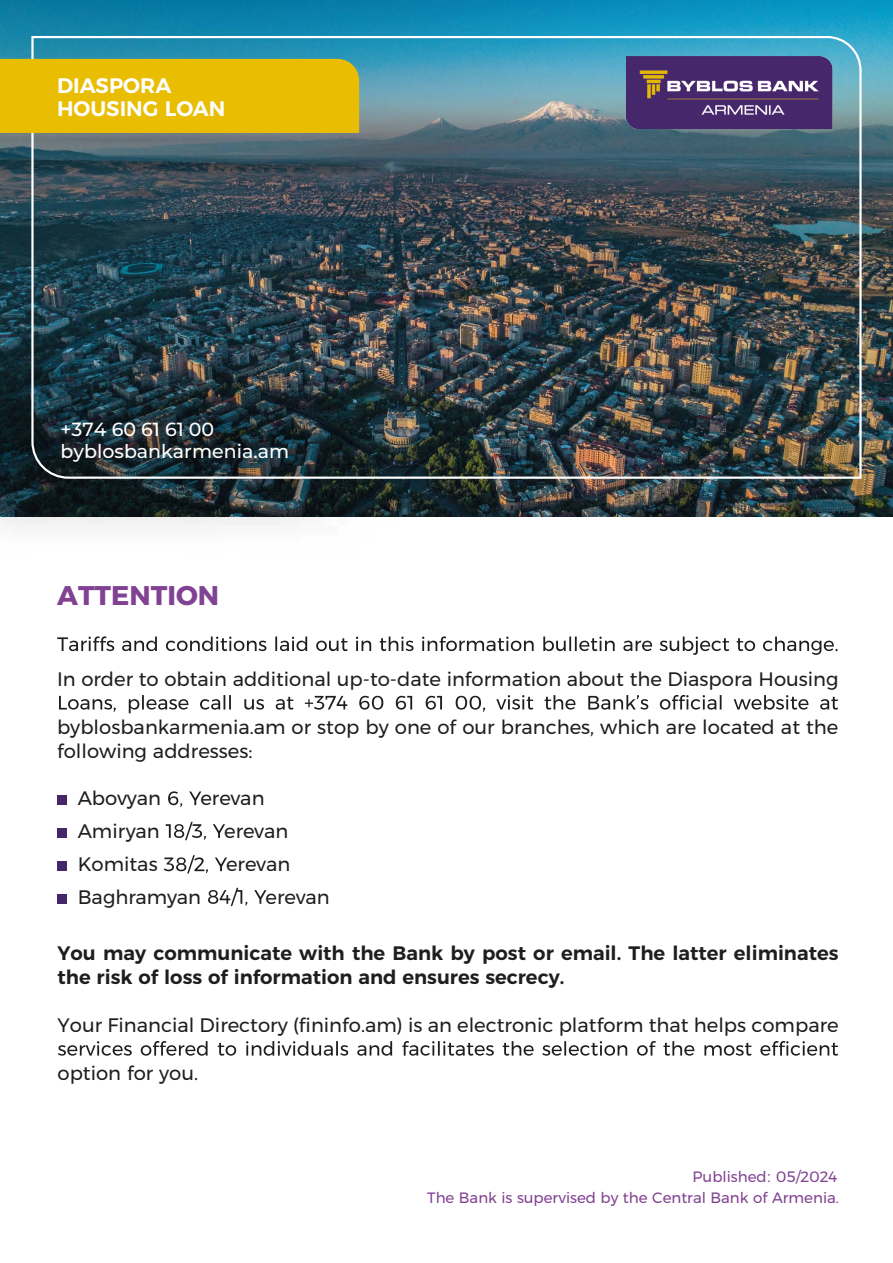
<style>
.page{position:relative;width:893px;height:1263px;background:#fff}
.page>*{position:absolute;margin:0;border:0;box-sizing:border-box;transform-origin:0 0}
.t1{font:700 27px "Montserratarm";color:#814293}
.t2{font:600 21px "Montserratarm";color:#fff}
.t3{font:19.5px/24px "Montserratarm";color:#1e1f1d}
.t4{font:600 19.5px/24px "Montserratarm";color:#1e1f1d}
.t5{font:100 19.05px/22.8px "Montserrat";color:#fff}
.t6{font:15px "Montserratarm";color:#814391}
.t7{font:15px "Montserratarm";color:#824393}
</style>
<div class="page">
<svg style="left:57px;top:636px;width:781px;height:19px"></svg>
<svg style="left:59px;top:695px;width:779px;height:18px"></svg>
<div style="left:57px;top:795px;width:9px;height:10px;background:#452669"></div>
<div style="left:57px;top:894px;width:9px;height:10px;background:#452669"></div>
<div style="left:57px;top:828px;width:9px;height:10px;background:#452669"></div>
<svg style="left:166px;top:822px;width:59px;height:18px"></svg>
<svg style="left:168px;top:791px;width:33px;height:16px"></svg>
<div style="left:57px;top:862px;width:9px;height:9px;background:#452669"></div>
<svg style="left:164px;top:855px;width:63px;height:18px"></svg>
<svg style="left:208px;top:888px;width:58px;height:18px"></svg>
<svg style="left:58px;top:1041px;width:780px;height:15px"></svg>
<img style="left:0;top:0;width:893px;height:517px">
<img style="left:0;top:302px;width:450px;height:224px">
<img style="left:30px;top:35px;width:833px;height:445px">
<div style="left:0;top:59px;width:359px;height:74px;background:#e9bd02"></div>
<p class="t2" style="left:57px;top:69px;width:116px">DIASPORA</p>
<p class="t2" style="left:57px;top:92px;width:170px">HOUSING L AN</p>
<p class="t2" style="left:176px;top:92px;width:18px">O</p>
<p class="t5" style="left:61px;top:417px;width:230px">+374 60 61 61 00 byblosbankarmenia.am</p>
<h1 class="t1" style="left:57px;top:574px;width:164px">ATTENTION</h1>
<p class="t3" style="left:57px;top:666px;width:783px">In order to obtain additional up-to-date information about the Diaspora Housing</p>
<p class="t3" style="left:57px;top:714px;width:783px">byblosbankarmenia.am or stop by one of our branches, which are located at the following addresses:</p>
<p class="t3" style="left:78px;top:786px;width:85px">Abovyan</p>
<p class="t3" style="left:200px;top:786px;width:66px">erevan</p>
<p class="t3" style="left:78px;top:819px;width:84px">Amiryan</p>
<p class="t3" style="left:224px;top:819px;width:66px">erevan</p>
<p class="t3" style="left:78px;top:852px;width:81px">Komitas</p>
<p class="t3" style="left:226px;top:852px;width:66px">erevan</p>
<p class="t3" style="left:78px;top:885px;width:125px">Baghramyan</p>
<p class="t3" style="left:266px;top:885px;width:66px">erevan</p>
<p class="t4" style="left:58px;top:941px;width:782px">You may communicate with the Bank by post or email. The latter eliminates the risk of loss of information and ensures secrecy.</p>
<p class="t3" style="left:58px;top:1012px;width:783px">Your Financial Directory (fininfo.am) is an electronic platform that helps compare</p>
<p class="t3" style="left:58px;top:1060px;width:142px">option for you.</p>
<p class="t7" style="left:694px;top:1163px;width:137px">Published։ 0/2024</p>
<p class="t6" style="left:427px;top:1186px;width:413px">The Bank is supervised by the Central Bank of Armenia.</p>
<p class="t6" style="left:692px;top:1165px;width:146px">Published։ 05/2024</p>
</div>
